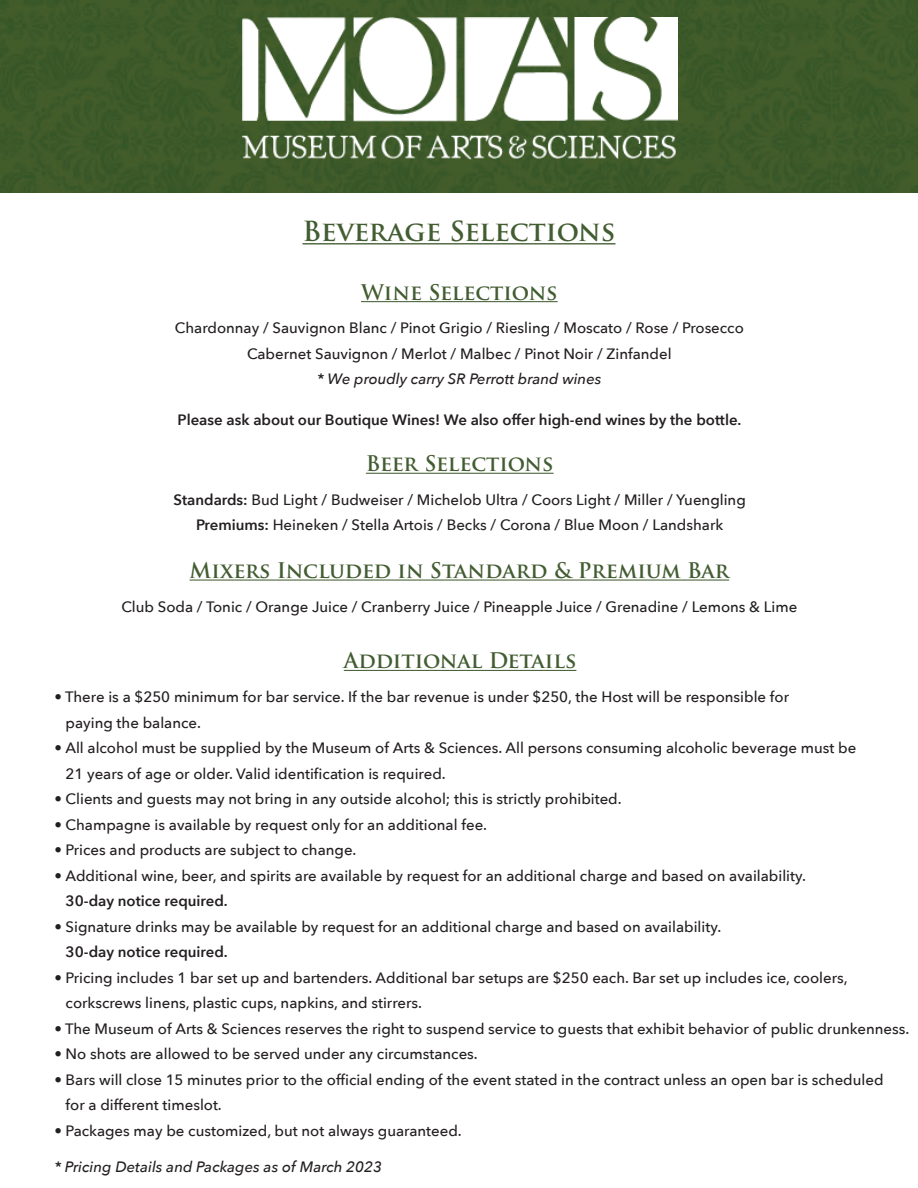
<style>
.page{position:relative;width:918px;height:1188px;background:#fff}
.page>*{position:absolute;margin:0;border:0;box-sizing:border-box;transform-origin:0 0}
.t1{font:700 27px "Trajan Pro";color:#435d32}
.t2{font:700 21px "Trajan Pro";color:#435d32}
.t3{font:500 15px/25.5px "Avenir Next";color:#231f20}
.t4{font:italic 500 15px "Avenir Next";color:#231f20}
.t5{font:600 15px "Avenir Next";color:#231f20}
.s1{font-weight:600}
</style>
<div class="page">
<div style="left:0;top:0;width:918px;height:193px;background:#3d5a29"></div>
<img style="left:243px;top:17px;width:434px;height:142px">
<hr style="left:303px;top:243px;width:312px;height:1px;background:#435d32">
<hr style="left:361px;top:301px;width:197px;height:1px;background:#435d32">
<hr style="left:366px;top:473px;width:188px;height:1px;background:#435d32">
<hr style="left:190px;top:580px;width:539px;height:1px;background:#435d32">
<hr style="left:344px;top:670px;width:232px;height:1px;background:#435d32">
<p class="t1" style="left:303px;top:215px;width:314px">Beverage Selections</p>
<p class="t2" style="left:361px;top:279px;width:198px">Wine Selections</p>
<p class="t3" style="left:175px;top:315px;width:571px">Chardonnay / Sauvignon Blanc / Pinot Grigio / Riesling / Moscato / Rose / Prosecco</p>
<p class="t3" style="left:247px;top:340px;width:426px">Cabernet Sauvignon / Merlot / Malbec / Pinot Noir / Zinfandel</p>
<p class="t4" style="left:317px;top:366px;width:286px">* We proudly carry SR Perrott brand wines</p>
<p class="t5" style="left:178px;top:407px;width:565px">Please ask about our Boutique Wines! We also offer high-end wines by the bottle.</p>
<p class="t2" style="left:366px;top:450px;width:189px">Beer Selections</p>
<p class="t3" style="left:174px;top:486px;width:574px"><span class="s1">Standards:</span> Bud Light / Budweiser / Michelob Ultra / Coors Light / Miller / Yuengling</p>
<p class="t3" style="left:196px;top:512px;width:529px"><span class="s1">Premiums:</span> Heineken / Stella Artois / Becks / Corona / Blue Moon / Landshark</p>
<p class="t2" style="left:190px;top:557px;width:541px">Mixers Included in Standard &amp; Premium Bar</p>
<p class="t3" style="left:121px;top:593px;width:677px">Club Soda / Tonic / Orange Juice / Cranberry Juice / Pineapple Juice / Grenadine / Lemons &amp; Lime</p>
<p class="t2" style="left:344px;top:648px;width:234px">Additional Details</p>
<p class="t3" style="left:66px;top:684px;width:725px;text-indent:-11px">• There is a $250 minimum for bar service. If the bar revenue is under $250, the Host will be responsible for paying the balance.</p>
<p class="t3" style="left:66px;top:735px;width:792px;text-indent:-11px">• All alcohol must be supplied by the Museum of Arts &amp; Sciences. All persons consuming alcoholic beverage must be<br>21 years of age or older. Valid identification is required.</p>
<p class="t3" style="left:54px;top:786px;width:569px">• Clients and guests may not bring in any outside alcohol; this is strictly prohibited.</p>
<p class="t3" style="left:54px;top:811px;width:434px">• Champagne is available by request only for an additional fee.</p>
<p class="t3" style="left:54px;top:837px;width:304px">• Prices and products are subject to change.</p>
<p class="t3" style="left:66px;top:862px;width:742px;text-indent:-11px">• Additional wine, beer, and spirits are available by request for an additional charge and based on availability.<br><span class="s1">30-day notice required.</span></p>
<p class="t3" style="left:66px;top:913px;width:657px;text-indent:-11px">• Signature drinks may be available by request for an additional charge and based on availability.<br><span class="s1">30-day notice required.</span></p>
<p class="t3" style="left:66px;top:964px;width:784px;text-indent:-11px">• Pricing includes 1 bar set up and bartenders. Additional bar setups are $250 each. Bar set up includes ice, coolers, corkscrews linens, plastic cups, napkins, and stirrers.</p>
<p class="t3" style="left:54px;top:1015px;width:857px">• The Museum of Arts &amp; Sciences reserves the right to suspend service to guests that exhibit behavior of public drunkenness.</p>
<p class="t3" style="left:54px;top:1041px;width:425px">• No shots are allowed to be served under any circumstances.</p>
<p class="t3" style="left:54px;top:1066px;width:831px">• Bars will close 15 minutes prior to the official ending of the event stated in the contract unless an open bar is scheduled</p>
<p class="t3" style="left:66px;top:1092px;width:158px">for a different timeslot.</p>
<p class="t3" style="left:54px;top:1117px;width:409px">• Packages may be customized, but not always guaranteed.</p>
<p class="t4" style="left:54px;top:1154px;width:329px">* Pricing Details and Packages as of March 2023</p>
</div>
